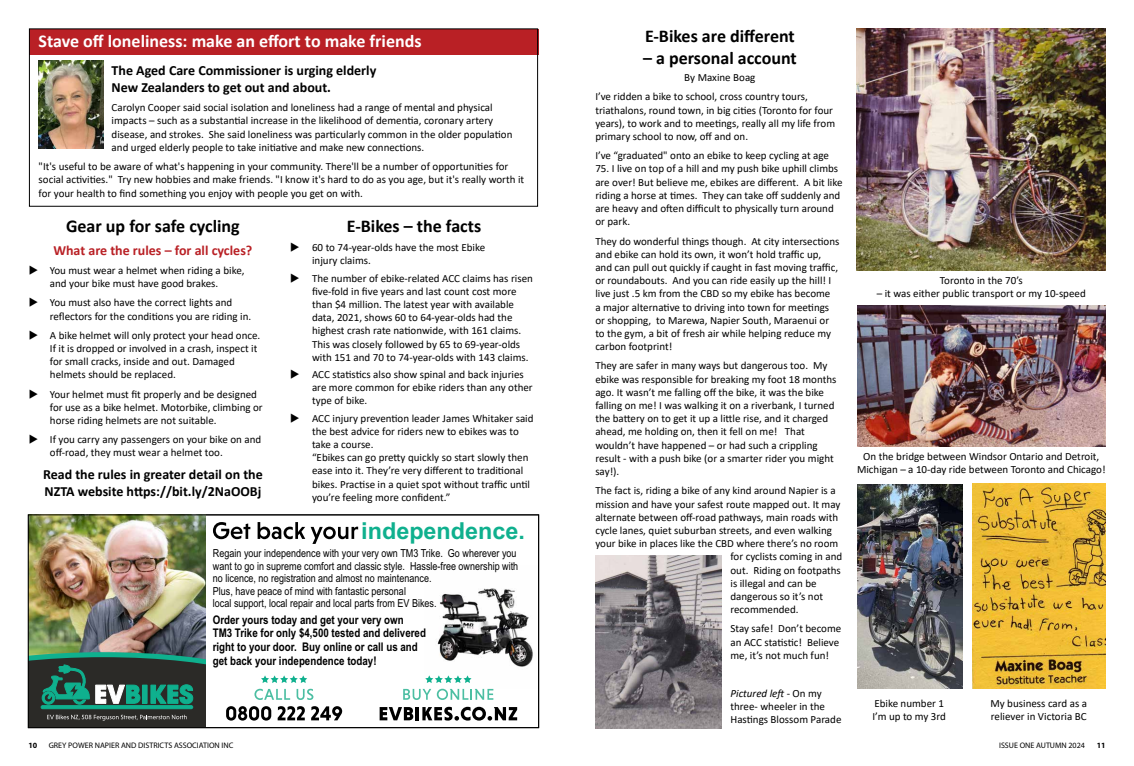
<style>
.page{position:relative;width:1134px;height:766px;background:#fff}
.page>*{position:absolute;margin:0;border:0;box-sizing:border-box;transform-origin:0 0}
.t1{font:700 23.4px "Arial";color:#0fb08e}
.t2{font:700 18px "Calibri";color:#000}
.t3{font:700 18px "Calibri";color:#fff}
.t4{font:700 14px/16.8px "Calibri";color:#000}
.t5{font:700 14px "Calibri";color:#b92025}
.t6{font:700 11.9px/13.6px "Arial Narrow";color:#000}
.t7{font:11px/13.2px "Calibri";color:#000}
.t8{font:11px/12.5px "Arial Narrow";color:#000}
.t9{font:8px "Myriad Pro";color:#000}
.t10{font:700 8px "Myriad Pro";color:#000}
.s1{font-style:italic}
</style>
<div class="page">
<img style="left:426px;top:588px;width:107px;height:95px">
<svg style="left:213px;top:522px;width:37px;height:17px"></svg>
<svg style="left:258px;top:522px;width:47px;height:17px"></svg>
<svg style="left:311px;top:526px;width:47px;height:17px"></svg>
<svg style="left:261px;top:675px;width:46px;height:7px"></svg>
<svg style="left:254px;top:688px;width:36px;height:11px"></svg>
<svg style="left:297px;top:688px;width:16px;height:11px"></svg>
<svg style="left:226px;top:706px;width:45px;height:14px"></svg>
<svg style="left:278px;top:706px;width:27px;height:14px"></svg>
<svg style="left:311px;top:706px;width:31px;height:14px"></svg>
<svg style="left:425px;top:675px;width:46px;height:7px"></svg>
<svg style="left:403px;top:688px;width:28px;height:11px"></svg>
<svg style="left:437px;top:688px;width:56px;height:11px"></svg>
<svg style="left:380px;top:707px;width:33px;height:13px"></svg>
<hr style="left:416px;top:706px;width:3px;height:14px;background:#000">
<svg style="left:422px;top:706px;width:95px;height:14px"></svg>
<img style="left:30px;top:516px;width:176px;height:133px">
<svg style="left:30px;top:649px;width:176px;height:77px;background:#31584c"></svg>
<div style="left:28px;top:514px;width:511px;height:214px;border:1px solid #000"></div>
<img style="left:595px;top:555px;width:127px;height:173px">
<img style="left:856px;top:29px;width:250px;height:242px">
<img style="left:857px;top:305px;width:248px;height:141px">
<img style="left:857px;top:484px;width:106px;height:204px">
<img style="left:972px;top:483px;width:133px;height:205px">
<div style="left:29px;top:29px;width:510px;height:25px;background:#b92025"></div>
<div style="left:29px;top:28px;width:509px;height:179px;border:1px solid #000"></div>
<img style="left:39px;top:60px;width:64px;height:89px">
<h2 class="t3" style="left:39px;top:29px;width:384px">Stave off loneliness: make an effort to make friends</h2>
<p class="t4" style="left:112px;top:62px;width:266px">The Aged Care Commissioner is urging elderly<br>New Zealanders to get out and about.</p>
<p class="t7" style="left:112px;top:101px;width:402px">Carolyn Cooper said social isolation and loneliness had a range of mental and physical impacts – such as a substantial increase in the likelihood of dementia, coronary artery disease, and strokes. She said loneliness was particularly common in the older population and urged elderly people to take initiative and make new connections.</p>
<p class="t7" style="left:39px;top:159px;width:487px">"It's useful to be aware of what's happening in your community. There'll be a number of opportunities for social activities." Try new hobbies and make friends. "I know it's hard to do as you age, but it's really worth it for your health to find something you enjoy with people you get on with.</p>
<h2 class="t2" style="left:66px;top:213px;width:175px">Gear up for safe cycling</h2>
<p class="t5" style="left:53px;top:240px;width:200px">What are the rules – for all cycles?</p>
<p class="t7" style="left:29px;top:263px;width:217px;text-align:center">◆ You must wear a helmet when riding a bike, and your bike must have good brakes.</p>
<p class="t7" style="left:50px;top:296px;width:203px;text-indent:-21px">◆ You must also have the correct lights and reflectors for the conditions you are riding in.</p>
<p class="t7" style="left:50px;top:328px;width:212px;text-indent:-21px">◆ A bike helmet will only protect your head once.<br>If it is dropped or involved in a crash, inspect it for small cracks, inside and out. Damaged helmets should be replaced.</p>
<p class="t7" style="left:50px;top:387px;width:214px;text-indent:-21px">◆ Your helmet must fit properly and be designed for use as a bike helmet. Motorbike, climbing or horse riding helmets are not suitable.</p>
<p class="t7" style="left:50px;top:432px;width:213px;text-indent:-21px">◆ If you carry any passengers on your bike on and off-road, they must wear a helmet too.</p>
<p class="t4" style="left:43px;top:466px;width:221px">Read the rules in greater detail on the<br>NZTA website https://bit.ly/2NaOOBj</p>
<h2 class="t2" style="left:347px;top:213px;width:136px">E-Bikes – the facts</h2>
<p class="t7" style="left:312px;top:240px;width:175px;text-indent:-22px">◆ 60 to 74-year-olds have the most Ebike injury claims.</p>
<p class="t7" style="left:312px;top:271px;width:222px;text-indent:-22px">◆ The number of ebike-related ACC claims has risen five-fold in five years and last count cost more than $4 million. The latest year with available data, 2021, shows 60 to 64-year-olds had the highest crash rate nationwide, with 161 claims.<br>This was closely followed by 65 to 69-year-olds with 151 and 70 to 74-year-olds with 143 claims.</p>
<p class="t7" style="left:312px;top:367px;width:222px;text-indent:-22px">◆ ACC statistics also show spinal and back injuries are more common for ebike riders than any other type of bike.</p>
<p class="t7" style="left:312px;top:411px;width:223px;text-indent:-22px">◆ ACC injury prevention leader James Whitaker said the best advice for riders new to ebikes was to take a course.<br>“Ebikes can go pretty quickly so start slowly then ease into it. They’re very different to traditional bikes. Practise in a quiet spot without traffic until you’re feeling more confident.”</p>
<h1 class="t1" style="left:361px;top:514px;width:165px">independence.</h1>
<p class="t8" style="left:213px;top:546px;width:307px">Regain your independence with your very own TM3 Trike. Go wherever you want to go in supreme comfort and classic style. Hassle-free ownership with no licence, no registration and almost no maintenance.<br>Plus, have peace of mind with fantastic personal<br>local support, local repair and local parts from EV Bikes.</p>
<p class="t6" style="left:213px;top:612px;width:215px">Order yours today and get your very own TM3 Trike for only $4,500 tested and delivered right to your door. Buy online or call us and get back your independence today!</p>
<h2 class="t2" style="left:645px;top:24px;width:151px">E-Bikes are different</h2>
<h2 class="t2" style="left:643px;top:45px;width:155px">– a personal account</h2>
<p class="t7" style="left:595px;top:68px;width:214px;line-height:19.2px;text-indent:89px">By Maxine Boag<br>I’ve ridden a bike to school, cross country tours,</p>
<p class="t7" style="left:595px;top:103px;width:241px">triathalons, round town, in big cities (Toronto for four years), to work and to meetings, really all my life from primary school to now, off and on.</p>
<p class="t7" style="left:595px;top:149px;width:235px">I’ve “graduated" onto an ebike to keep cycling at age</p>
<p class="t7" style="left:595px;top:162px;width:249px">75. I live on top of a hill and my push bike uphill climbs are over! But believe me, ebikes are different. A bit like riding a horse at times. They can take off suddenly and are heavy and often difficult to physically turn around or park.</p>
<p class="t7" style="left:595px;top:234px;width:246px">They do wonderful things though. At city intersections and ebike can hold its own, it won’t hold traffic up, and can pull out quickly if caught in fast moving traffic, or roundabouts. And you can ride easily up the hill! I live just .5 km from the CBD so my ebike has become<br>a major alternative to driving into town for meetings or shopping, to Marewa, Napier South, Maraenui or to the gym, a bit of fresh air while helping reduce my carbon footprint!</p>
<p class="t7" style="left:595px;top:359px;width:243px">They are safer in many ways but dangerous too. My ebike was responsible for breaking my foot 18 months ago. It wasn’t me falling off the bike, it was the bike falling on me! I was walking it on a riverbank, I turned the battery on to get it up a little rise, and it charged ahead, me holding on, then it fell on me! That wouldn’t have happened – or had such a crippling result - with a push bike (or a smarter rider you might say!).</p>
<p class="t7" style="left:595px;top:483px;width:242px">The fact is, riding a bike of any kind around Napier is a</p>
<p class="t7" style="left:595px;top:497px;width:247px">mission and have your safest route mapped out. It may</p>
<p class="t7" style="left:595px;top:510px;width:244px">alternate between off-road pathways, main roads with</p>
<p class="t7" style="left:595px;top:523px;width:238px">cycle lanes, quiet suburban streets, and even walking</p>
<p class="t7" style="left:595px;top:536px;width:244px">your bike in places like the CBD where there’s no room</p>
<p class="t7" style="left:730px;top:549px;width:113px">for cyclists coming in and</p>
<p class="t7" style="left:730px;top:563px;width:112px">out. Riding on footpaths</p>
<p class="t7" style="left:730px;top:576px;width:88px">is illegal and can be</p>
<p class="t7" style="left:730px;top:589px;width:94px">dangerous so it’s not</p>
<p class="t7" style="left:730px;top:602px;width:70px">recommended.</p>
<p class="t7" style="left:730px;top:621px;width:112px">Stay safe! Don’t become an ACC statistic! Believe me, it’s not much fun!</p>
<p class="t7" style="left:730px;top:686px;width:113px"><span class="s1">Pictured left</span> - On my three- wheeler in the<br>Hastings Blossom Parade</p>
<p class="t7" style="left:940px;top:273px;width:84px">Toronto in the 70’s</p>
<p class="t7" style="left:877px;top:286px;width:210px">– it was either public transport or my 10-speed</p>
<p class="t7" style="left:857px;top:449px;width:250px;text-align:center">On the bridge between Windsor Ontario and Detroit,<br>Michigan – a 10-day ride between Toronto and Chicago!</p>
<p class="t7" style="left:872px;top:696px;width:75px">Ebike number 1<br>I’m up to my 3rd</p>
<p class="t7" style="left:990px;top:696px;width:98px">My business card as a reliever in Victoria BC</p>
<p class="t10" style="left:28px;top:739px;width:10px">10</p>
<p class="t9" style="left:49px;top:739px;width:186px">GREY POWER NAPIER AND DISTRICTS ASSOCIATION INC</p>
<p class="t9" style="left:999px;top:739px;width:87px">ISSUE ONE AUTUMN 2024</p>
<p class="t10" style="left:1097px;top:739px;width:10px">11</p>
</div>
